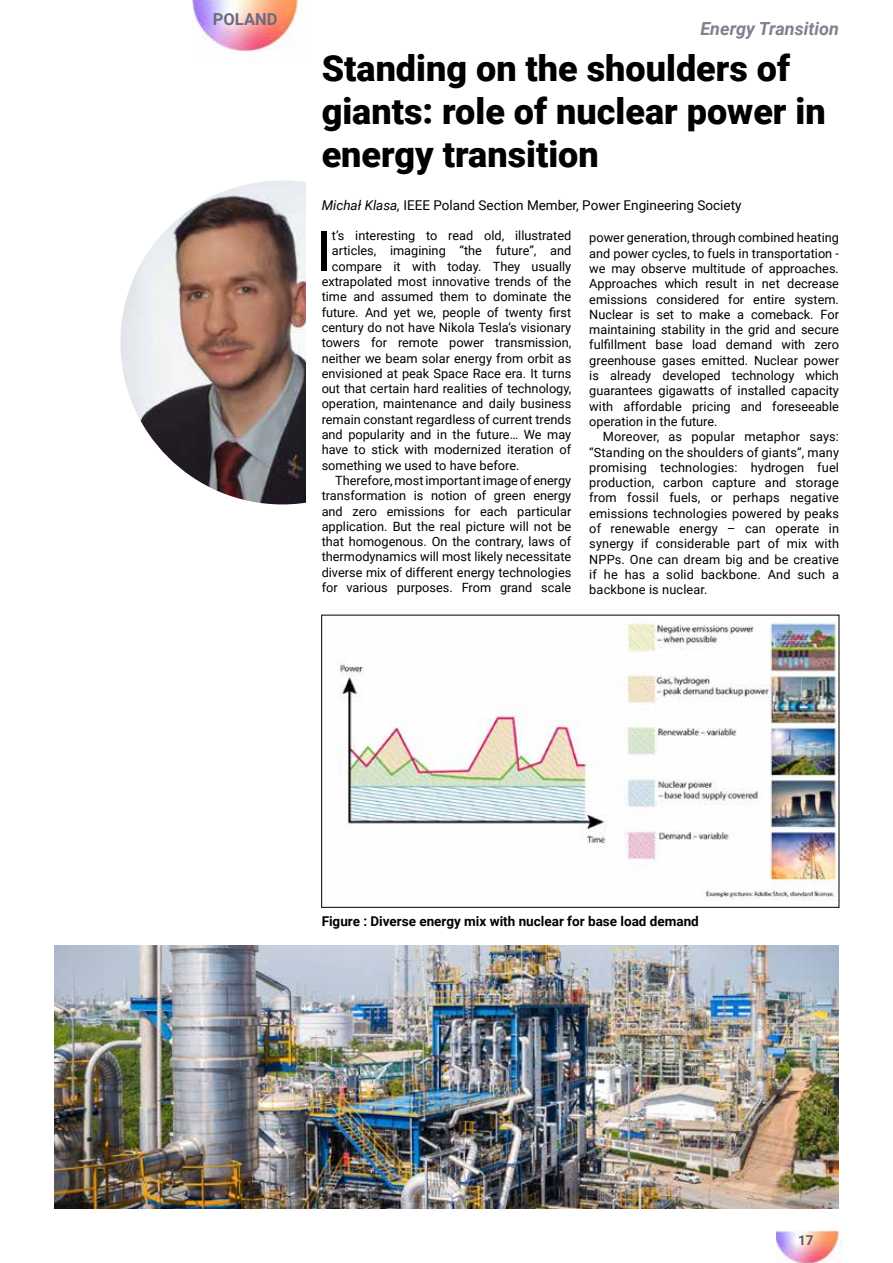
<style>
.page{position:relative;width:893px;height:1263px;background:#fff}
.page>*{position:absolute;margin:0;border:0;box-sizing:border-box;transform-origin:0 0}
.t1{font:55.8px "Roboto";color:#000}
.t2{font:900 36px/43.2px "Roboto";color:#000}
.t3{font:italic 700 18px "Roboto";color:#82808f}
.t4{font:700 16.5px "Roboto";color:#6d6a7e}
.t5{font:13.5px "Roboto";color:#000}
.t6{font:700 13.5px "Roboto";color:#000}
.t7{font:700 13.5px "Roboto";color:#5a556e}
.t8{font:12.75px/15.3px "Roboto";color:#000;text-align:justify}
.s1{font-style:italic}
</style>
<div class="page">
<img style="left:338px;top:617px;width:499px;height:284px">
<img style="left:192px;top:0;width:111px;height:52px">
<img style="left:120px;top:180px;width:186px;height:324px">
<img style="left:776px;top:1231px;width:67px;height:32px">
<img style="left:54px;top:946px;width:785px;height:263px">
<p class="t4" style="left:213px;top:7px;width:66px">POLAND</p>
<h3 class="t3" style="left:700px;top:16px;width:140px">Energy Transition</h3>
<h2 class="t2" style="left:322px;top:45px;width:506px">Standing on the shoulders of giants: role of nuclear power in energy transition</h2>
<p class="t5" style="left:322px;top:195px;width:421px"><span class="s1">Michał Klasa,</span> IEEE Poland Section Member, Power Engineering Society</p>
<h1 class="t1" style="left:317px;top:212px;width:17px">I</h1>
<p class="t8" style="left:332px;top:227px;width:241px">t’s interesting to read old, illustrated</p>
<p class="t8" style="left:332px;top:243px;width:241px">articles, imagining “the future”, and</p>
<p class="t8" style="left:332px;top:258px;width:241px">compare it with today. They usually</p>
<p class="t8" style="left:322px;top:273px;width:251px">extrapolated most innovative trends of the</p>
<p class="t8" style="left:322px;top:289px;width:251px">time and assumed them to dominate the</p>
<p class="t8" style="left:322px;top:304px;width:251px">future. And yet we, people of twenty first</p>
<p class="t8" style="left:322px;top:319px;width:251px">century do not have Nikola Tesla’s visionary</p>
<p class="t8" style="left:322px;top:335px;width:251px">towers for remote power transmission,</p>
<p class="t8" style="left:322px;top:350px;width:251px">neither we beam solar energy from orbit as</p>
<p class="t8" style="left:322px;top:365px;width:251px">envisioned at peak Space Race era. It turns</p>
<p class="t8" style="left:322px;top:380px;width:251px">out that certain hard realities of technology,</p>
<p class="t8" style="left:322px;top:396px;width:251px">operation, maintenance and daily business</p>
<p class="t8" style="left:322px;top:411px;width:251px">remain constant regardless of current trends</p>
<p class="t8" style="left:322px;top:426px;width:251px">and popularity and in the future… We may</p>
<p class="t8" style="left:322px;top:442px;width:251px">have to stick with modernized iteration of</p>
<p class="t8" style="left:322px;top:457px;width:199px">something we used to have before.</p>
<p class="t8" style="left:335px;top:472px;width:238px">Therefore, most important image of energy</p>
<p class="t8" style="left:322px;top:488px;width:251px">transformation is notion of green energy</p>
<p class="t8" style="left:322px;top:503px;width:251px">and zero emissions for each particular</p>
<p class="t8" style="left:322px;top:518px;width:251px">application. But the real picture will not be</p>
<p class="t8" style="left:322px;top:533px;width:251px">that homogenous. On the contrary, laws of</p>
<p class="t8" style="left:322px;top:549px;width:251px">thermodynamics will most likely necessitate</p>
<p class="t8" style="left:322px;top:564px;width:251px">diverse mix of different energy technologies</p>
<p class="t8" style="left:322px;top:579px;width:251px">for various purposes. From grand scale</p>
<p class="t8" style="left:589px;top:230px;width:251px">power generation, through combined heating and power cycles, to fuels in transportation - we may observe multitude of approaches.<br>Approaches which result in net decrease emissions considered for entire system.<br>Nuclear is set to make a comeback. For maintaining stability in the grid and secure fulfillment base load demand with zero greenhouse gases emitted. Nuclear power is already developed technology which guarantees gigawatts of installed capacity with affordable pricing and foreseeable operation in the future.</p>
<p class="t8" style="left:589px;top:429px;width:251px;text-indent:14px">Moreover, as popular metaphor says: “Standing on the shoulders of giants”, many promising technologies: hydrogen fuel production, carbon capture and storage from fossil fuels, or perhaps negative emissions technologies powered by peaks of renewable energy – can operate in synergy if considerable part of mix with NPPs. One can dream big and be creative if he has a solid backbone. And such a backbone is nuclear.</p>
<p class="t6" style="left:322px;top:912px;width:379px">Figure : Diverse energy mix with nuclear for base load demand</p>
<p class="t7" style="left:798px;top:1231px;width:17px">17</p>
</div>
